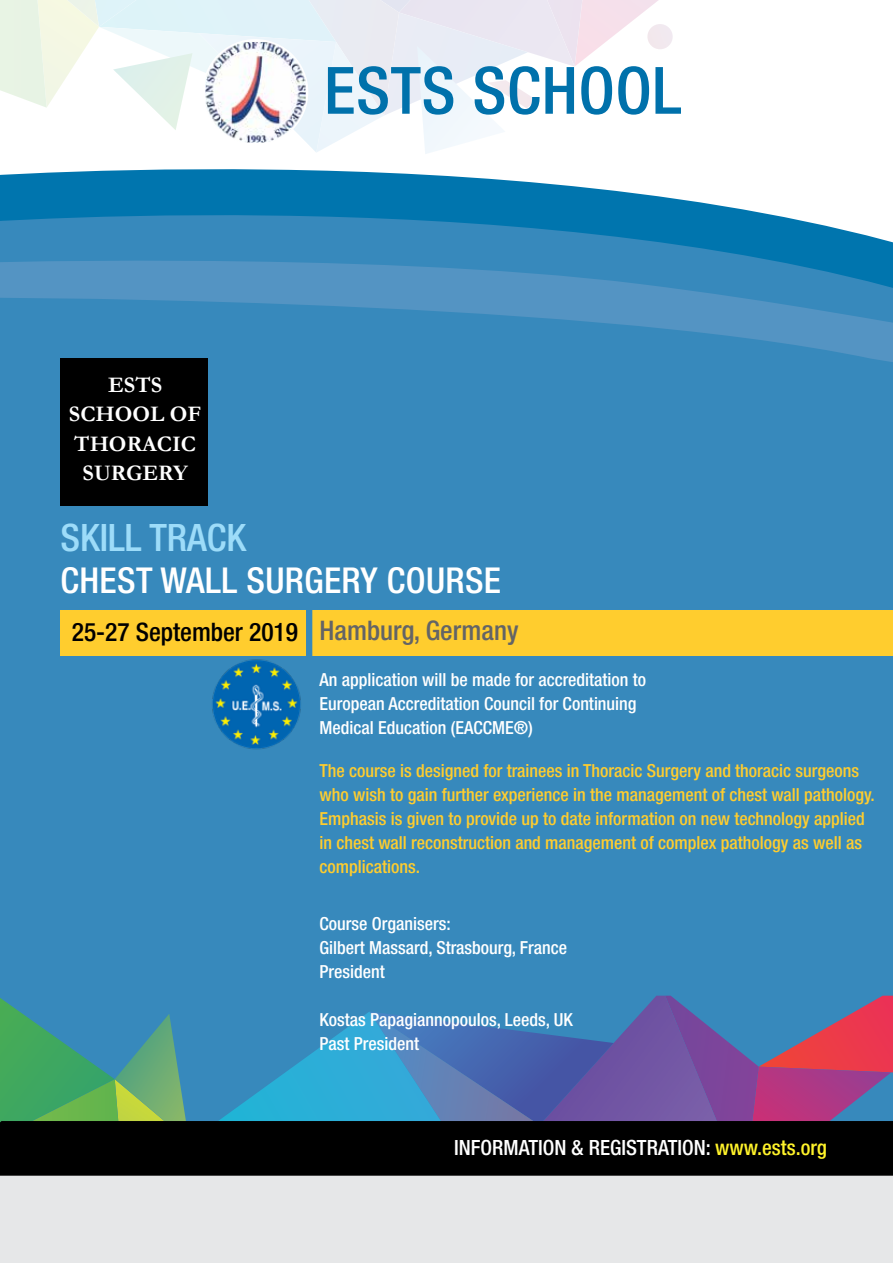
<style>
.page{position:relative;width:893px;height:1263px;background:#fff}
.page>*{position:absolute;margin:0;border:0;box-sizing:border-box;transform-origin:0 0}
.t1{font:500 condensed 65.25px "Helvetica Neue LT Com";letter-spacing:.01em;color:#0071ab}
.t2{font:500 condensed 37.8px "Helvetica Neue LT Com";color:#9ddcf9}
.t3{font:500 condensed 35.7px "Helvetica Neue LT Com";letter-spacing:.01em;color:#fff}
.t4{font:500 condensed 25.5px "Helvetica Neue LT Com";color:#000}
.t5{font:700 22.35px/29.2px "Garamond";color:#fff;text-align:center}
.t6{font:500 condensed 21px "Helvetica Neue LT Com";color:#fff}
.t7{font:500 condensed 18px/24px "Helvetica Neue LT Com";color:#ffcd2e}
.t8{font:500 condensed 18px/24px "Helvetica Neue LT Com";color:#fff}
.s1{font-size:27px;color:#636466}
.s2{color:#fff32a}
</style>
<div class="page">
<div style="left:0;top:349px;width:893px;height:783px;background:#3789bc"></div>
<svg style="left:0;top:996px;width:893px;height:125px"></svg>
<svg style="left:0;top:0;width:658px;height:129px"></svg>
<img style="left:647px;top:24px;width:26px;height:25px">
<div style="left:0;top:1171px;width:893px;height:92px;background:#e6e7e8"></div>
<svg style="left:0;top:129px;width:484px;height:46px"></svg>
<svg style="left:0;top:175px;width:893px;height:75px;fill:#0075ae"></svg>
<svg style="left:0;top:250px;width:893px;height:46px"></svg>
<svg style="left:0;top:296px;width:893px;height:66px;fill:#3789bc"></svg>
<div style="left:0;top:1121px;width:893px;height:55px;background:#000"></div>
<img style="left:205px;top:42px;width:101px;height:101px">
<div style="left:60px;top:610px;width:833px;height:46px;background:#ffcd2e"></div>
<div style="left:306px;top:605px;width:6px;height:56px;background:#3789bc"></div>
<div style="left:60px;top:358px;width:148px;height:147px;background:#000"></div>
<img style="left:212px;top:659px;width:89px;height:91px">
<p class="t5" style="left:69px;top:370px;width:134px">ESTS<br>SCHOOL OF<br>THORACIC<br>SURGERY</p>
<h1 class="t1" style="left:324px;top:52px;width:359px">ESTS SCHOOL</h1>
<h2 class="t2" style="left:60px;top:515px;width:187px">SKILL TRACK</h2>
<h3 class="t3" style="left:60px;top:559px;width:442px">CHEST WALL SURGERY COURSE</h3>
<h3 class="t4" style="left:72px;top:616px;width:448px">25-27 September 2019 <span class="s1">Hamburg, Germany</span></h3>
<p class="t8" style="left:320px;top:667px;width:328px">An application will be made for accreditation to<br>European Accreditation Council for Continuing<br>Medical Education (EACCME®)</p>
<p class="t7" style="left:320px;top:758px;width:557px">The course is designed for trainees in Thoracic Surgery and thoracic surgeons who wish to gain further experience in the management of chest wall pathology.<br>Emphasis is given to provide up to date information on new technology applied in chest wall reconstruction and management of complex pathology as well as complications.</p>
<p class="t8" style="left:320px;top:911px;width:249px">Course Organisers:<br>Gilbert Massard, Strasbourg, France<br>President</p>
<p class="t8" style="left:320px;top:1007px;width:255px">Kostas Papagiannopoulos, Leeds, UK<br>Past President</p>
<p class="t6" style="left:454px;top:1135px;width:374px">INFORMATION &amp; REGISTRATION: <span class="s2">www.ests.org</span></p>
</div>
